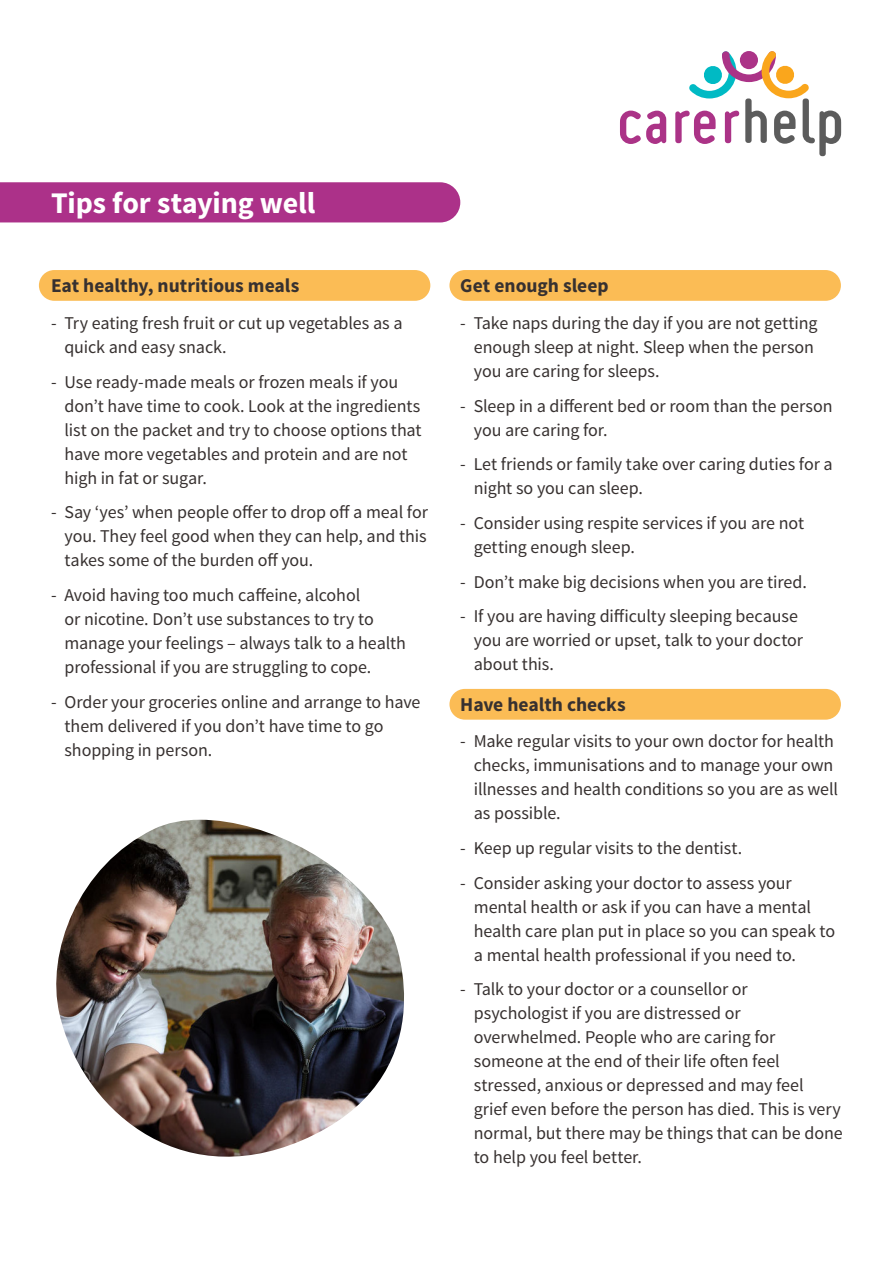
<style>
.page{position:relative;width:893px;height:1263px;background:#fff}
.page>*{position:absolute;margin:0;border:0;box-sizing:border-box;transform-origin:0 0}
.t1{font:700 30px "Source Sans Pro";letter-spacing:-.005em;color:#fff}
.t2{font:700 19.5px "Source Sans Pro";color:#373130}
.text{font:18px/24px "Source Sans Pro";letter-spacing:-.005em;color:#373130}
</style>
<div class="page">
<div style="left:39px;top:270px;width:391px;height:31px;background:#fbbc55;border-radius:15px"></div>
<div style="left:449px;top:270px;width:392px;height:31px;background:#fbbc55;border-radius:15px"></div>
<div style="left:449px;top:689px;width:392px;height:31px;background:#fbbc55;border-radius:15px"></div>
<div style="left:0;top:182px;width:460px;height:40px;background:#ac3189"></div>
<svg style="left:620px;top:111px;width:46px;height:33px"></svg>
<svg style="left:675px;top:51px;width:166px;height:105px"></svg>
<img style="left:56px;top:820px;width:348px;height:337px">
<h1 class="t1" style="left:51px;top:184px;width:266px">Tips for staying well</h1>
<h2 class="t2" style="left:51px;top:273px;width:250px">Eat healthy, nutritious meals</h2>
<p class="text" style="left:51px;top:311px;width:353px">- Try eating fresh fruit or cut up vegetables as a</p>
<p class="text" style="left:65px;top:335px;width:164px">quick and easy snack.</p>
<p class="text" style="left:51px;top:370px;width:349px">- Use ready-made meals or frozen meals if you</p>
<p class="text" style="left:65px;top:394px;width:357px">don’t have time to cook. Look at the ingredients</p>
<p class="text" style="left:65px;top:418px;width:359px">list on the packet and try to choose options that</p>
<p class="text" style="left:65px;top:442px;width:344px">have more vegetables and protein and are not</p>
<p class="text" style="left:65px;top:466px;width:144px">high in fat or sugar.</p>
<p class="text" style="left:51px;top:501px;width:378px">- Say ‘yes’ when people offer to drop off a meal for</p>
<p class="text" style="left:65px;top:525px;width:364px">you. They feel good when they can help, and this</p>
<p class="text" style="left:65px;top:549px;width:250px">takes some of the burden off you.</p>
<p class="text" style="left:51px;top:583px;width:311px">- Avoid having too much caffeine, alcohol</p>
<p class="text" style="left:65px;top:607px;width:311px">or nicotine. Don’t use substances to try to</p>
<p class="text" style="left:65px;top:631px;width:343px">manage your feelings – always talk to a health</p>
<p class="text" style="left:65px;top:655px;width:308px">professional if you are struggling to cope.</p>
<p class="text" style="left:51px;top:690px;width:371px">- Order your groceries online and arrange to have</p>
<p class="text" style="left:65px;top:714px;width:320px">them delivered if you don’t have time to go</p>
<p class="text" style="left:65px;top:738px;width:149px">shopping in person.</p>
<h2 class="t2" style="left:460px;top:273px;width:150px">Get enough sleep</h2>
<p class="text" style="left:474px;top:311px;width:345px;text-indent:-14px">- Take naps during the day if you are not getting enough sleep at night. Sleep when the person you are caring for sleeps.</p>
<p class="text" style="left:474px;top:394px;width:360px;text-indent:-14px">- Sleep in a different bed or room than the person you are caring for.</p>
<p class="text" style="left:474px;top:453px;width:360px;text-indent:-14px">- Let friends or family take over caring duties for a night so you can sleep.</p>
<p class="text" style="left:474px;top:511px;width:332px;text-indent:-14px">- Consider using respite services if you are not getting enough sleep.</p>
<p class="text" style="left:460px;top:570px;width:348px">- Don’t make big decisions when you are tired.</p>
<p class="text" style="left:474px;top:604px;width:331px;text-indent:-13px">- If you are having difficulty sleeping because you are worried or upset, talk to your doctor about this.</p>
<h2 class="t2" style="left:460px;top:691px;width:167px">Have health checks</h2>
<p class="text" style="left:474px;top:730px;width:366px;text-indent:-14px">- Make regular visits to your own doctor for health checks, immunisations and to manage your own illnesses and health conditions so you are as well as possible.</p>
<p class="text" style="left:460px;top:836px;width:283px">- Keep up regular visits to the dentist.</p>
<p class="text" style="left:474px;top:871px;width:363px;text-indent:-14px">- Consider asking your doctor to assess your mental health or ask if you can have a mental health care plan put in place so you can speak to a mental health professional if you need to.</p>
<p class="text" style="left:474px;top:977px;width:370px;text-indent:-14px">- Talk to your doctor or a counsellor or psychologist if you are distressed or overwhelmed. People who are caring for someone at the end of their life often feel stressed, anxious or depressed and may feel<br>grief even before the person has died. This is very normal, but there may be things that can be done to help you feel better.</p>
</div>
